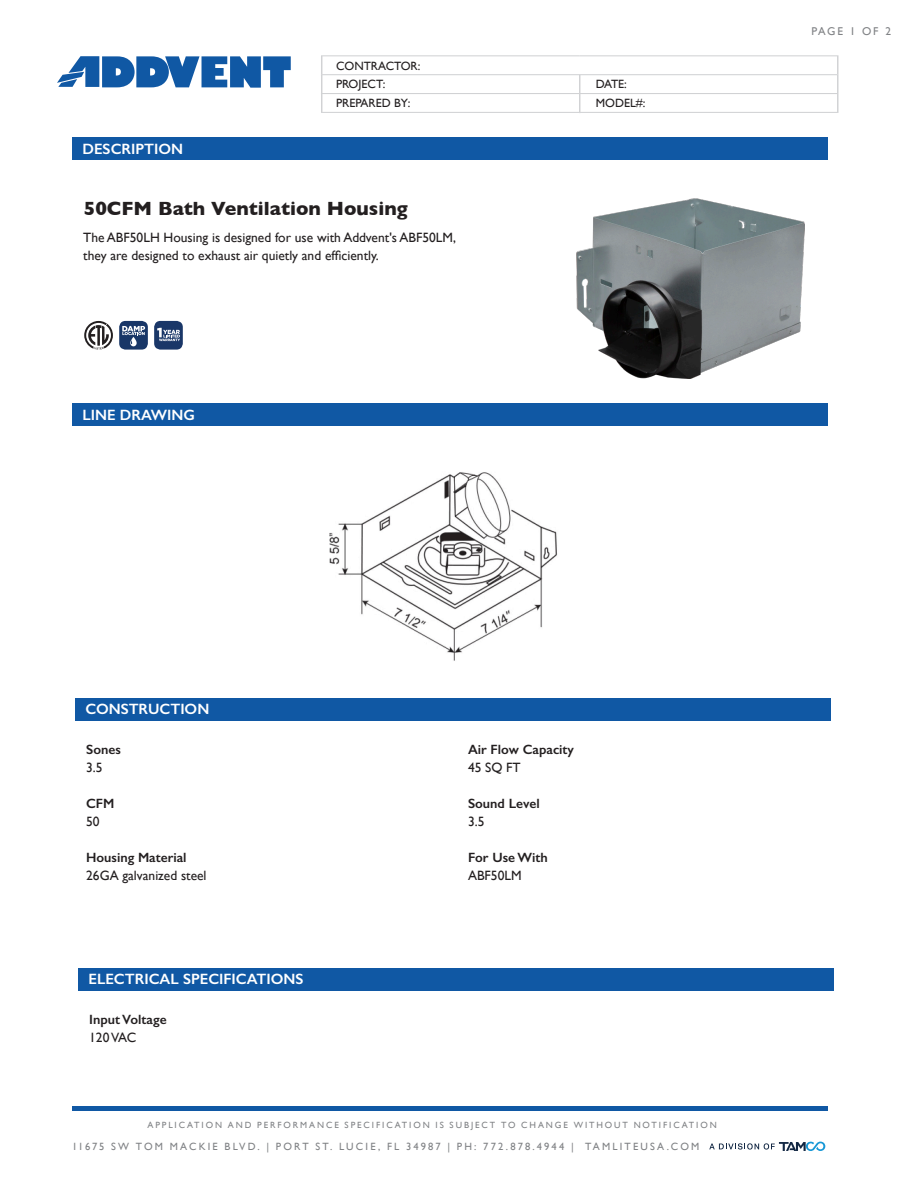
<style>
.page{position:relative;width:918px;height:1188px;background:#fff}
.page>*{position:absolute;margin:0;border:0;box-sizing:border-box;transform-origin:0 0}
.t1{font:700 19.5px "Gill Sans";color:#231f20}
.t2{font:600 15px "Gill Sans";color:#fff}
.t3{font:13.5px/18px "Gill Sans";color:#231f20}
.t4{font:600 13.5px "Gill Sans";color:#231f20}
.t5{font:12px/18.6px "Gill Sans";color:#231f20}
.t6{font:11.25px "Gill Sans";letter-spacing:.14em;color:#808285}
.t7{font:10.5px "Gill Sans";letter-spacing:.205em;color:#808285}
.t8{font:9px "Gill Sans";letter-spacing:.21em;color:#808285}
</style>
<div class="page">
<svg style="left:321px;top:55px;width:518px;height:58px"></svg>
<div style="left:72px;top:1106px;width:756px;height:5px;background:#1058a4"></div>
<svg style="left:57px;top:56px;width:234px;height:32px"></svg>
<svg style="left:709px;top:1141px;width:116px;height:10px"></svg>
<img style="left:329px;top:472px;width:229px;height:189px">
<div style="left:75px;top:698px;width:756px;height:23px;background:#1058a4"></div>
<div style="left:72px;top:138px;width:756px;height:22px;background:#1058a4"></div>
<div style="left:72px;top:404px;width:756px;height:22px;background:#1058a4"></div>
<div style="left:119px;top:321px;width:29px;height:29px;background:#183667;border-radius:6px"></div>
<svg style="left:122px;top:326px;width:23px;height:20px"></svg>
<svg style="left:84px;top:321px;width:29px;height:29px"></svg>
<div style="left:78px;top:968px;width:756px;height:23px;background:#1058a4"></div>
<div style="left:154px;top:321px;width:29px;height:29px;background:#1a3768;border-radius:6px"></div>
<svg style="left:157px;top:328px;width:23px;height:13px"></svg>
<img style="left:577px;top:199px;width:227px;height:179px">
<p class="t5" style="left:336px;top:56px;width:86px">CONTRACTOR:<br>PROJECT:</p>
<p class="t5" style="left:596px;top:75px;width:33px">DATE:</p>
<p class="t2" style="left:82px;top:140px;width:102px">DESCRIPTION</p>
<p class="t5" style="left:336px;top:94px;width:76px">PREPARED BY:</p>
<p class="t5" style="left:596px;top:94px;width:51px">MODEL#:</p>
<p class="t1" style="left:84px;top:192px;width:325px">50CFM Bath Ventilation Housing</p>
<p class="t3" style="left:83px;top:228px;width:374px">The ABF50LH Housing is designed for use with Addvent's ABF50LM, they are designed to exhaust air quietly and efficiently.</p>
<p class="t2" style="left:82px;top:406px;width:114px">LINE DRAWING</p>
<p class="t6" style="left:812px;top:24px;width:81px">PAGE 1 OF 2</p>
<p class="t2" style="left:86px;top:700px;width:125px">CONSTRUCTION</p>
<p class="t4" style="left:86px;top:742px;width:36px">Sones</p>
<p class="t3" style="left:86px;top:759px;width:18px">3.5</p>
<p class="t4" style="left:86px;top:796px;width:30px">CFM</p>
<p class="t3" style="left:86px;top:813px;width:15px">50</p>
<p class="t4" style="left:86px;top:850px;width:102px">Housing Material</p>
<p class="t3" style="left:86px;top:867px;width:122px">26GA galvanized steel</p>
<p class="t2" style="left:88px;top:970px;width:217px">ELECTRICAL SPECIFICATIONS</p>
<p class="t4" style="left:89px;top:1012px;width:79px">Input Voltage</p>
<p class="t3" style="left:89px;top:1029px;width:49px">120 VAC</p>
<p class="t4" style="left:468px;top:742px;width:108px">Air Flow Capacity</p>
<p class="t3" style="left:468px;top:759px;width:54px">45 SQ FT</p>
<p class="t4" style="left:468px;top:796px;width:73px">Sound Level</p>
<p class="t3" style="left:468px;top:813px;width:18px">3.5</p>
<p class="t4" style="left:468px;top:850px;width:81px">For Use With</p>
<p class="t3" style="left:468px;top:867px;width:55px">ABF50LM</p>
<p class="t8" style="left:147px;top:1120px;width:571px">APPLICATION AND PERFORMANCE SPECIFICATION IS SUBJECT TO CHANGE WITHOUT NOTIFICATION</p>
<p class="t7" style="left:72px;top:1140px;width:629px">11675 SW TOM MACKIE BLVD. | PORT ST. LUCIE, FL 34987 | PH: 772.878.4944 | TAMLITEUSA.COM</p>
</div>
